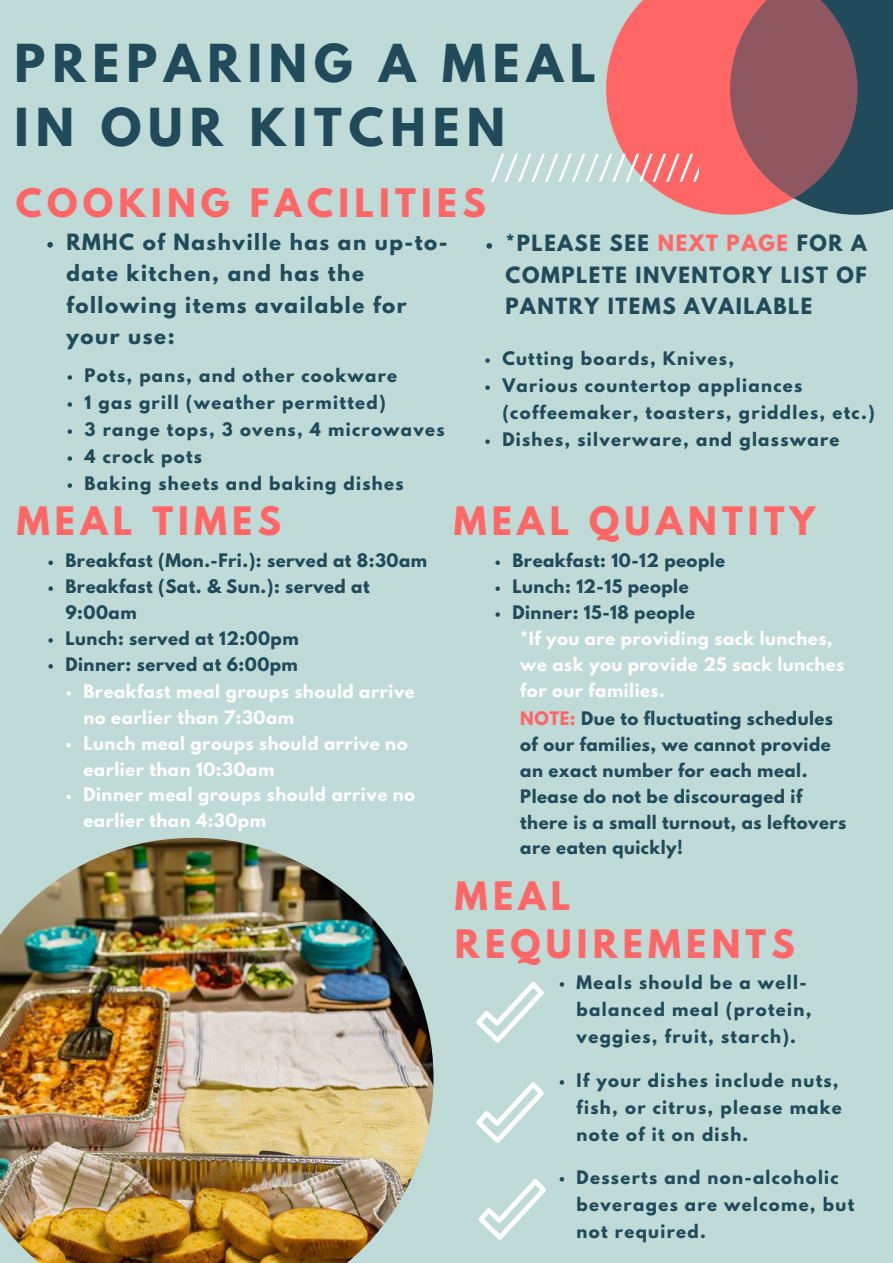
<style>
.page{position:relative;width:893px;height:1263px;background:#bedbd7}
.page>*{position:absolute;margin:0;border:0;box-sizing:border-box;transform-origin:0 0}
.t1{font:700 46.35px/64.2px "League Spartan";letter-spacing:.15em;color:#214b5b}
.t2{font:700 34.8px/48.4px "League Spartan";letter-spacing:.15em;color:#ff6767}
.t3{font:700 19.8px/31.5px "League Spartan";letter-spacing:.08em;color:#214b5b}
.t4{font:700 16.5px/27px "League Spartan";letter-spacing:.08em;color:#214b5b}
.t5{font:700 16.5px/26px "League Spartan";letter-spacing:.03em;color:#214b5b}
.t6{font:700 16.5px/26px "League Spartan";letter-spacing:.03em;color:#fff}
.s1{color:#ff6767}
</style>
<div class="page">
<svg style="left:606px;top:0;width:124px;height:215px;fill:#ff6767"></svg>
<svg style="left:730px;top:0;width:163px;height:215px;background:#785861"></svg>
<svg style="left:491px;top:154px;width:207px;height:27px"></svg>
<svg style="left:47px;top:242px;width:6px;height:6px"></svg>
<svg style="left:68px;top:375px;width:4px;height:5px"></svg>
<svg style="left:68px;top:402px;width:4px;height:5px"></svg>
<svg style="left:68px;top:429px;width:4px;height:5px"></svg>
<svg style="left:68px;top:456px;width:4px;height:5px"></svg>
<svg style="left:68px;top:483px;width:4px;height:5px"></svg>
<svg style="left:485px;top:358px;width:5px;height:5px"></svg>
<svg style="left:485px;top:385px;width:5px;height:5px"></svg>
<svg style="left:485px;top:439px;width:5px;height:5px"></svg>
<svg style="left:48px;top:560px;width:5px;height:5px"></svg>
<svg style="left:48px;top:586px;width:5px;height:5px"></svg>
<svg style="left:48px;top:638px;width:5px;height:5px"></svg>
<svg style="left:48px;top:664px;width:5px;height:5px"></svg>
<svg style="left:495px;top:560px;width:5px;height:5px"></svg>
<svg style="left:495px;top:586px;width:5px;height:5px"></svg>
<svg style="left:495px;top:612px;width:5px;height:5px"></svg>
<svg style="left:479px;top:1179px;width:67px;height:61px"></svg>
<svg style="left:560px;top:982px;width:4px;height:5px"></svg>
<svg style="left:476px;top:982px;width:68px;height:61px"></svg>
<svg style="left:560px;top:1080px;width:4px;height:5px"></svg>
<svg style="left:476px;top:1082px;width:68px;height:61px"></svg>
<svg style="left:560px;top:1177px;width:4px;height:4px"></svg>
<svg style="left:66px;top:691px;width:5px;height:5px"></svg>
<svg style="left:66px;top:743px;width:5px;height:4px"></svg>
<svg style="left:66px;top:795px;width:5px;height:4px"></svg>
<img style="left:0;top:838px;width:433px;height:425px">
<svg style="left:486px;top:243px;width:6px;height:6px"></svg>
<h1 class="t1" style="left:15px;top:37px;width:583px">PREPARING A MEAL<br>IN OUR KITCHEN</h1>
<h2 class="t2" style="left:16px;top:184px;width:471px">COOKING FACILITIES</h2>
<p class="t3" style="left:66px;top:229px;width:383px">RMHC of Nashville has an up-to&shy;date kitchen, and has the following items available for your use:</p>
<p class="t4" style="left:85px;top:364px;width:362px">Pots, pans, and other cookware<br>1 gas grill (weather permitted)<br>3 range tops, 3 ovens, 4 microwaves<br>4 crock pots<br>Baking sheets and baking dishes</p>
<p class="t3" style="left:505px;top:230px;width:363px;text-align:justify">*PLEASE SEE <span class="s1">NEXT PAGE</span> FOR A COMPLETE INVENTORY LIST OF PANTRY ITEMS AVAILABLE</p>
<p class="t4" style="left:502px;top:347px;width:374px">Cutting boards, Knives,<br>Various countertop appliances (coffeemaker, toasters, griddles, etc.)<br>Dishes, silverware, and glassware</p>
<h2 class="t2" style="left:17px;top:501px;width:266px">MEAL TIMES</h2>
<h2 class="t2" style="left:454px;top:501px;width:363px">MEAL QUANTITY</h2>
<p class="t5" style="left:65px;top:550px;width:363px">Breakfast (Mon.-Fri.): served at 8:30am<br>Breakfast (Sat. &amp; Sun.): served at<br>9:00am<br>Lunch: served at 12:00pm<br>Dinner: served at 6:00pm</p>
<p class="t5" style="left:512px;top:550px;width:214px">Breakfast: 10-12 people<br>Lunch: 12-15 people<br>Dinner: 15-18 people</p>
<p class="t6" style="left:520px;top:627px;width:326px">*If you are providing sack lunches, we ask you provide 25 sack lunches for our families.</p>
<p class="t6" style="left:83px;top:680px;width:333px">Breakfast meal groups should arrive no earlier than 7:30am<br>Lunch meal groups should arrive no earlier than 10:30am<br>Dinner meal groups should arrive no earlier than 4:30pm</p>
<p class="t5" style="left:520px;top:707px;width:328px"><span class="s1">NOTE:</span> Due to fluctuating schedules of our families, we cannot provide an exact number for each meal.<br>Please do not be discouraged if there is a small turnout, as leftovers are eaten quickly!</p>
<h2 class="t2" style="left:455px;top:876px;width:341px">MEAL<br>REQUIREMENTS</h2>
<p class="t4" style="left:577px;top:971px;width:236px">Meals should be a well&shy;balanced meal (protein, veggies, fruit, starch).</p>
<p class="t4" style="left:577px;top:1069px;width:267px">If your dishes include nuts, fish, or citrus, please make note of it on dish.</p>
<p class="t4" style="left:577px;top:1166px;width:279px">Desserts and non-alcoholic beverages are welcome, but not required.</p>
</div>
